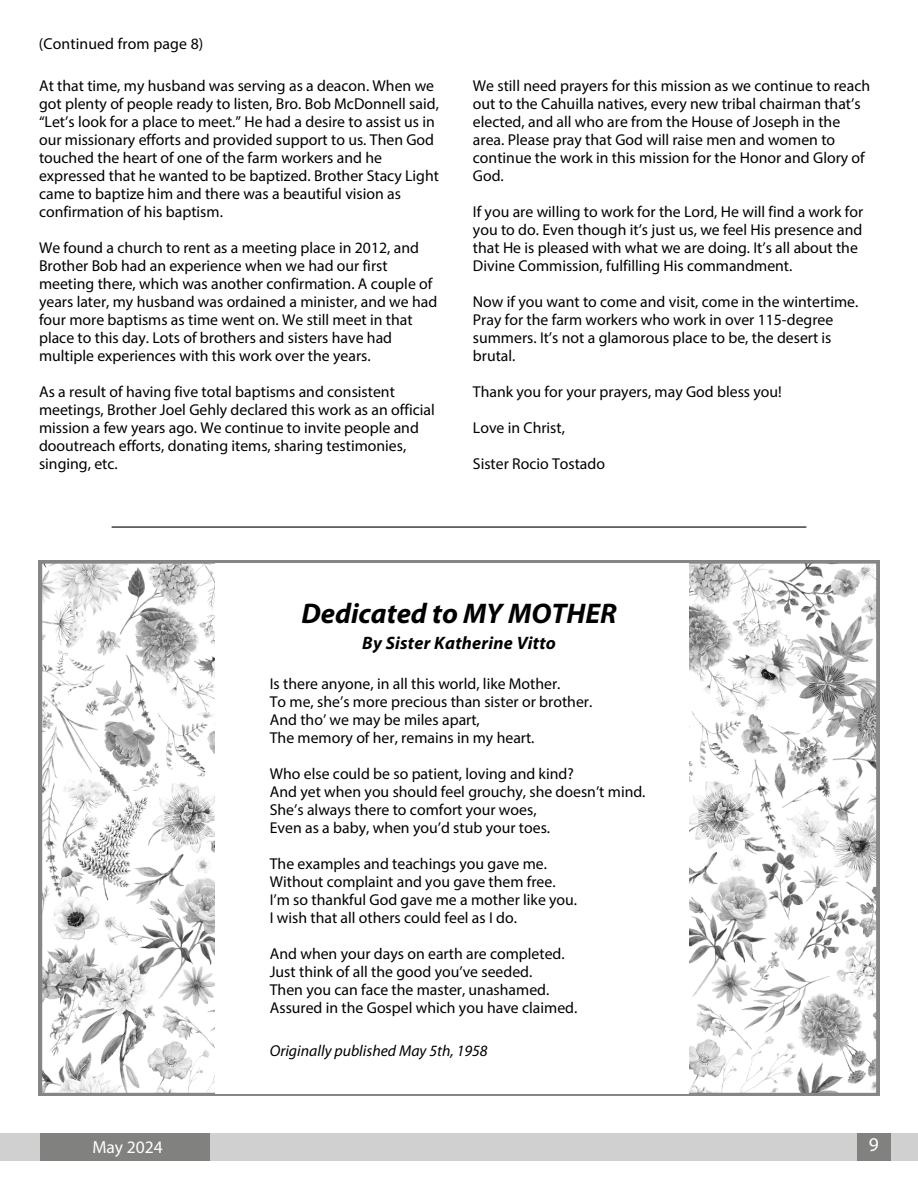
<style>
.page{position:relative;width:918px;height:1188px;background:#fff}
.page>*{position:absolute;margin:0;border:0;box-sizing:border-box;transform-origin:0 0}
.t1{font:italic 700 28.5px "Myriad Pro";color:#000}
.t2{font:19.5px "Myriad Pro";color:#fff}
.t3{font:italic 700 18px "Myriad Pro";letter-spacing:.015em;color:#000}
.t4{font:17.55px "Myriad Pro";color:#fff}
.t5{font:15.75px/18px "Myriad Pro";color:#000}
.t6{font:italic 15.75px "Myriad Pro";color:#000}
</style>
<div class="page">
<div style="left:0;top:1134px;width:918px;height:27px;background:#d0d0d0"></div>
<div style="left:40px;top:1134px;width:169px;height:27px;background:#818180"></div>
<div style="left:857px;top:1134px;width:34px;height:27px;background:#818180"></div>
<hr style="left:112px;top:526px;width:694px;height:2px;background:#000">
<svg style="left:39px;top:560px;width:840px;height:536px"></svg>
<div style="left:216px;top:564px;width:473px;height:529px;background:#fff"></div>
<p class="t5" style="left:39px;top:36px;width:166px">(Continued from page 8)</p>
<p class="t5" style="left:39px;top:78px;width:401px">At that time, my husband was serving as a deacon. When we got plenty of people ready to listen, Bro. Bob McDonnell said, “Let’s look for a place to meet.” He had a desire to assist us in our missionary efforts and provided support to us. Then God touched the heart of one of the farm workers and he expressed that he wanted to be baptized. Brother Stacy Light came to baptize him and there was a beautiful vision as confirmation of his baptism.</p>
<p class="t5" style="left:39px;top:240px;width:400px">We found a church to rent as a meeting place in 2012, and Brother Bob had an experience when we had our first meeting there, which was another confirmation. A couple of years later, my husband was ordained a minister, and we had four more baptisms as time went on. We still meet in that place to this day. Lots of brothers and sisters have had multiple experiences with this work over the years.</p>
<p class="t5" style="left:39px;top:384px;width:397px">As a result of having five total baptisms and consistent meetings, Brother Joel Gehly declared this work as an official mission a few years ago. We continue to invite people and dooutreach efforts, donating items, sharing testimonies, singing, etc.</p>
<p class="t5" style="left:473px;top:78px;width:399px">We still need prayers for this mission as we continue to reach out to the Cahuilla natives, every new tribal chairman that’s elected, and all who are from the House of Joseph in the area. Please pray that God will raise men and women to continue the work in this mission for the Honor and Glory of God.</p>
<p class="t5" style="left:473px;top:204px;width:392px">If you are willing to work for the Lord, He will find a work for you to do. Even though it’s just us, we feel His presence and that He is pleased with what we are doing. It’s all about the Divine Commission, fulfilling His commandment.</p>
<p class="t5" style="left:473px;top:294px;width:387px">Now if you want to come and visit, come in the wintertime.<br>Pray for the farm workers who work in over 115-degree summers. It’s not a glamorous place to be, the desert is brutal.</p>
<p class="t5" style="left:473px;top:384px;width:310px">Thank you for your prayers, may God bless you!</p>
<p class="t5" style="left:473px;top:420px;width:94px">Love in Christ,</p>
<p class="t5" style="left:473px;top:456px;width:134px">Sister Rocio Tostado</p>
<h1 class="t1" style="left:301px;top:602px;width:317px">Dedicated to MY MOTHER</h1>
<p class="t3" style="left:362px;top:635px;width:195px">By Sister Katherine Vitto</p>
<p class="t5" style="left:270px;top:676px;width:324px">Is there anyone, in all this world, like Mother.<br>To me, she’s more precious than sister or brother.<br>And tho’ we may be miles apart,<br>The memory of her, remains in my heart.</p>
<p class="t5" style="left:270px;top:766px;width:377px">Who else could be so patient, loving and kind?<br>And yet when you should feel grouchy, she doesn’t mind.<br>She’s always there to comfort your woes,<br>Even as a baby, when you’d stub your toes.</p>
<p class="t5" style="left:270px;top:856px;width:309px">The examples and teachings you gave me.<br>Without complaint and you gave them free.<br>I’m so thankful God gave me a mother like you.<br>I wish that all others could feel as I do.</p>
<p class="t5" style="left:270px;top:946px;width:309px">And when your days on earth are completed.<br>Just think of all the good you’ve seeded.<br>Then you can face the master, unashamed.<br>Assured in the Gospel which you have claimed.</p>
<p class="t6" style="left:270px;top:1044px;width:219px">Originally published May 5th, 1958</p>
<p class="t4" style="left:92px;top:1140px;width:72px">May 2024</p>
<p class="t2" style="left:869px;top:1136px;width:12px">9</p>
</div>
